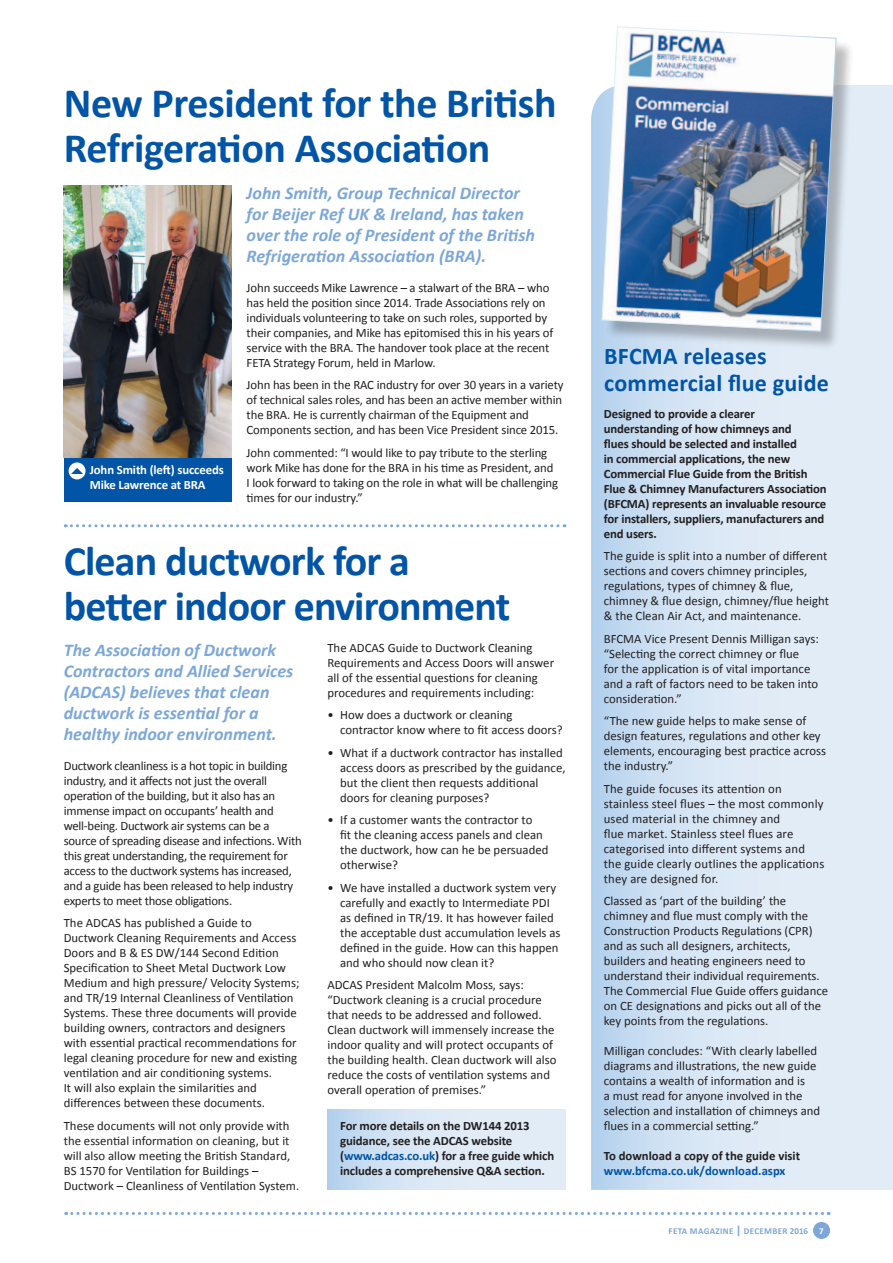
<style>
.page{position:relative;width:893px;height:1263px;background:#fff}
.page>*{position:absolute;margin:0;border:0;box-sizing:border-box;transform-origin:0 0}
.t1{font:700 42px/45px "Calibri";letter-spacing:-.02em;color:#0154a6}
.t2{font:700 24px/27px "Calibri";letter-spacing:.01em;color:#0154a6}
.t3{font:italic 700 18px/21px "Calibri";color:#7ca7d8}
.t4{font:12.75px/15px "Calibri";color:#231f20}
.t5{font:700 12.75px/15px "Calibri";letter-spacing:-.01em;color:#231f20}
.t6{font:12.75px/15px "Calibri";letter-spacing:-.02em;color:#231f20}
.t7{font:700 12.75px/15px "Calibri";letter-spacing:-.01em;color:#fff}
.t8{font:700 12.75px "Calibri";color:#0154a6}
.t9{font:700 9px "Calibri";letter-spacing:.04em;color:#7ca7d8}
.t10{font:700 9px "Calibri";color:#fff}
.s1{color:#0154a6}
.s2{font-size:12px}
</style>
<div class="page">
<svg style="left:591px;top:85px;width:302px;height:1105px;background:#d6e5f4"></svg>
<svg style="left:327px;top:1110px;width:239px;height:80px;background:#d7e6f4"></svg>
<svg style="left:65px;top:524px;width:500px;height:3px"></svg>
<svg style="left:66px;top:1212px;width:763px;height:3px"></svg>
<div style="left:813px;top:1222px;width:17px;height:17px;background:#7ca7d8;border-radius:50%"></div>
<div style="left:604px;top:29px;width:251px;height:321px;background:#231f20;opacity:.3"></div>
<img style="left:601px;top:26px;width:236px;height:306px">
<img style="left:64px;top:185px;width:168px;height:273px">
<div style="left:64px;top:458px;width:168px;height:44px;background:#0154a6"></div>
<div style="left:69px;top:462px;width:17px;height:17px;background:#fff;border-radius:50%"></div>
<svg style="left:71px;top:468px;width:12px;height:6px"></svg>
<h1 class="t1" style="left:64px;top:78px;width:494px">New President for the British<br>Refrigeration Association</h1>
<h3 class="t3" style="left:247px;top:182px;width:290px">John Smith, Group Technical Director for Beijer Ref UK &amp; Ireland, has taken over the role of President of the British Refrigeration Association (BRA).</h3>
<p class="t4" style="left:247px;top:280px;width:308px">John succeeds Mike Lawrence – a stalwart of the BRA – who has held the position since 2014. Trade Associations rely on individuals volunteering to take on such roles, supported by their companies, and Mike has epitomised this in his years of service with the BRA. The handover took place at the recent FETA Strategy Forum, held in Marlow.</p>
<p class="t4" style="left:247px;top:377px;width:318px">John has been in the RAC industry for over 30 years in a variety of technical sales roles, and has been an active member within the BRA. He is currently chairman of the Equipment and Components section, and has been Vice President since 2015.</p>
<p class="t4" style="left:247px;top:445px;width:313px">John commented: “I would like to pay tribute to the sterling work Mike has done for the BRA in his time as President, and I look forward to taking on the role in what will be challenging times for our industry.”</p>
<p class="t7" style="left:90px;top:461px;width:136px">John Smith (left) succeeds<br>Mike Lawrence at BRA</p>
<h1 class="t1" style="left:64px;top:536px;width:448px">Clean ductwork for a better indoor environment</h1>
<h3 class="t3" style="left:64px;top:638px;width:231px">The Association of Ductwork<br>Contractors and Allied Services (ADCAS) believes that clean ductwork is essential for a healthy indoor environment.</h3>
<p class="t6" style="left:64px;top:757px;width:239px">Ductwork cleanliness is a hot topic in building industry, and it affects not just the overall operation of the building, but it also has an immense impact on occupants’ health and well-being. Ductwork air systems can be a source of spreading disease and infections. With this great understanding, the requirement for access to the ductwork systems has increased, and a guide has been released to help industry experts to meet those obligations.</p>
<p class="t4" style="left:64px;top:915px;width:237px">The ADCAS has published a Guide to Ductwork Cleaning Requirements and Access Doors and B &amp; ES DW/144 Second Edition Specification to Sheet Metal Ductwork Low Medium and high pressure/ Velocity Systems; and TR/19 Internal Cleanliness of Ventilation Systems. These three documents will provide building owners, contractors and designers with essential practical recommendations for legal cleaning procedure for new and existing ventilation and air conditioning systems.<br>It will also explain the similarities and differences between these documents.</p>
<p class="t4" style="left:64px;top:1117px;width:237px">These documents will not only provide with the essential information on cleaning, but it will also allow meeting the British Standard, BS 1570 for Ventilation for Buildings – Ductwork – Cleanliness of Ventilation System.</p>
<p class="t4" style="left:327px;top:639px;width:228px">The ADCAS Guide to Ductwork Cleaning Requirements and Access Doors will answer all of the essential questions for cleaning procedures and requirements including:</p>
<p class="t4" style="left:340px;top:707px;width:224px;text-indent:-13px">• How does a ductwork or cleaning contractor know where to fit access doors?</p>
<p class="t4" style="left:340px;top:744px;width:227px;text-indent:-13px">• What if a ductwork contractor has installed access doors as prescribed by the guidance, but the client then requests additional doors for cleaning purposes?</p>
<p class="t4" style="left:340px;top:812px;width:210px;text-indent:-13px">• If a customer wants the contractor to<br>fit the cleaning access panels and clean the ductwork, how can he be persuaded otherwise?</p>
<p class="t4" style="left:340px;top:879px;width:222px;text-indent:-13px">• We have installed a ductwork system very carefully and exactly to Intermediate PDI as defined in TR/19. It has however failed the acceptable dust accumulation levels as defined in the guide. How can this happen and who should now clean it?</p>
<p class="t4" style="left:327px;top:977px;width:230px">ADCAS President Malcolm Moss, says: “Ductwork cleaning is a crucial procedure that needs to be addressed and followed.<br>Clean ductwork will immensely increase the indoor quality and will protect occupants of the building health. Clean ductwork will also reduce the costs of ventilation systems and overall operation of premises.”</p>
<p class="t5" style="left:340px;top:1118px;width:216px">For more details on the DW144 2013 guidance, see the ADCAS website (<span class="s1">www.adcas.co.uk</span>) for a free guide which includes a comprehensive Q&amp;A section.</p>
<h2 class="t2" style="left:604px;top:341px;width:226px">BFCMA releases commercial flue guide</h2>
<p class="t5" style="left:604px;top:405px;width:224px">Designed to provide a clearer understanding of how chimneys and<br>flues should be selected and installed<br>in commercial applications, the new Commercial Flue Guide from the British Flue &amp; Chimney Manufacturers Association (BFCMA) represents an invaluable resource for installers, suppliers, manufacturers and end users.</p>
<p class="t4" style="left:604px;top:548px;width:227px">The guide is split into a number of different sections and covers chimney principles, regulations, types of chimney &amp; flue, chimney &amp; flue design, chimney/flue height &amp; the Clean Air Act, and maintenance.</p>
<p class="t4" style="left:604px;top:630px;width:217px">BFCMA Vice Present Dennis Milligan says: “Selecting the correct chimney or flue<br>for the application is of vital importance and a raft of factors need to be taken into consideration.”</p>
<p class="t4" style="left:604px;top:713px;width:224px">“The new guide helps to make sense of design features, regulations and other key elements, encouraging best practice across the industry.”</p>
<p class="t4" style="left:604px;top:780px;width:222px">The guide focuses its attention on stainless steel flues – the most commonly used material in the chimney and<br>flue market. Stainless steel flues are categorised into different systems and the guide clearly outlines the applications they are designed for.</p>
<p class="t4" style="left:604px;top:893px;width:226px">Classed as ‘part of the building’ the chimney and flue must comply with the Construction Products Regulations (CPR) and as such all designers, architects, builders and heating engineers need to understand their individual requirements.<br>The Commercial Flue Guide offers guidance on CE designations and picks out all of the key points from the regulations.</p>
<p class="t4" style="left:604px;top:1043px;width:218px">Milligan concludes: “With clearly labelled diagrams and illustrations, the new guide contains a wealth of information and is<br>a must read for anyone involved in the selection and installation of chimneys and flues in a commercial setting.”</p>
<p class="t5" style="left:604px;top:1148px;width:198px">To download a copy of the guide visit</p>
<p class="t8" style="left:604px;top:1163px;width:183px">www.bfcma.co.uk/download.aspx</p>
<p class="t9" style="left:669px;top:1225px;width:110px">FETA MAGAZINE <span class="s2">|</span> DECEMber</p>
<p class="t9" style="left:790px;top:1225px;width:20px">2016</p>
<p class="t10" style="left:819px;top:1225px;width:6px">7</p>
</div>
